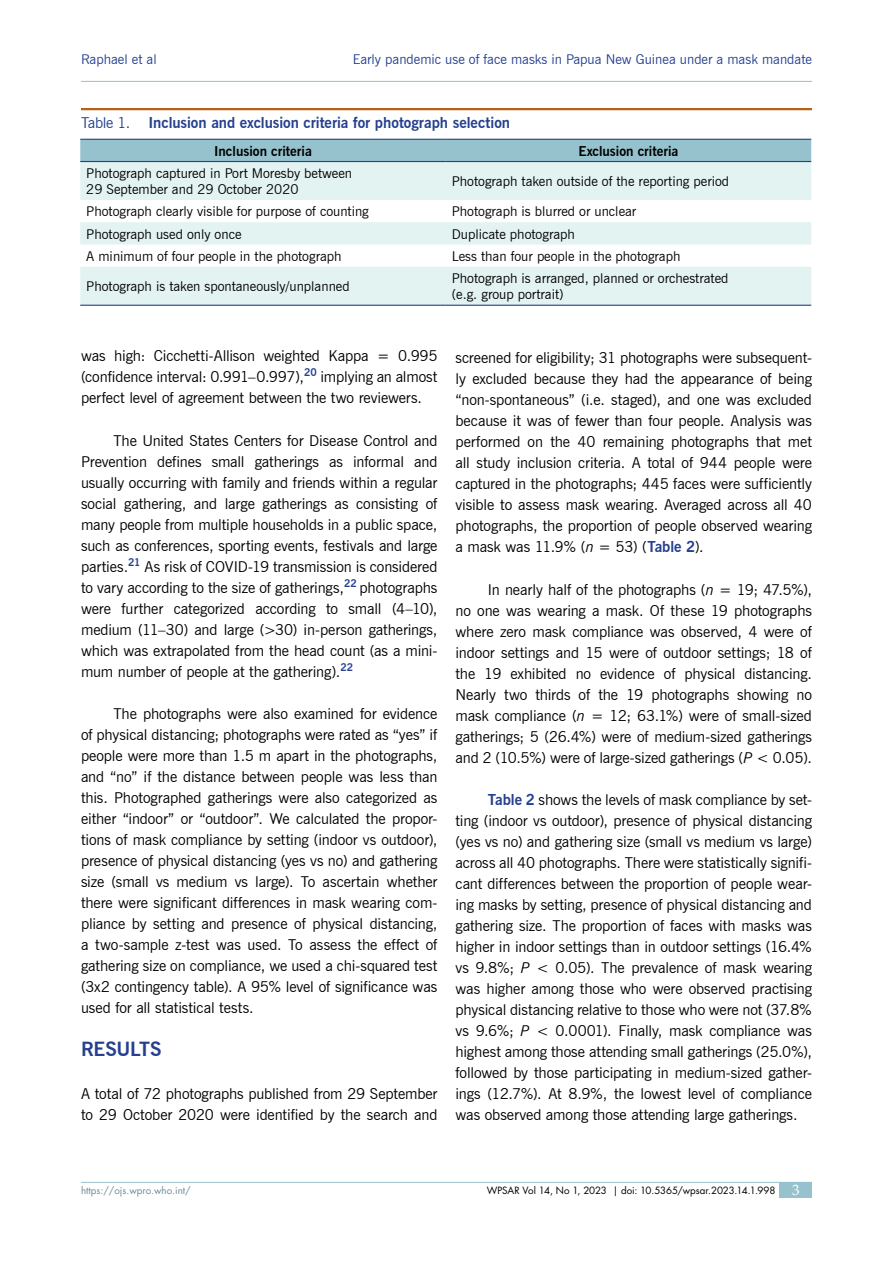
<style>
.page{position:relative;width:893px;height:1263px;background:#fff}
.page>*{position:absolute;margin:0;border:0;box-sizing:border-box;transform-origin:0 0}
.t1{font:700 19.5px "News Gothic BT";letter-spacing:-.015em;color:#25408f}
.t2{font:15px/21px "News Gothic BT";letter-spacing:-.005em;color:#000;text-align:justify}
.t3{font:700 15px "News Gothic BT";color:#25408f}
.t4{font:13.5px/16.2px "News Gothic BT";color:#000}
.t5{font:13.5px "News Gothic BT";color:#25408f}
.t6{font:700 13.5px "News Gothic BT";color:#000}
.t7{font:9.75px "Futura LT";letter-spacing:-.005em;color:#000}
.t8{font:9.75px "Futura LT";color:#6b8c93}
.s1{font-weight:400}
.s2{font-style:italic}
.s3{font-weight:700;color:#25408f}
.s4{font-family:"Palatino Linotype";font-size:15px;color:#fff}
</style>
<div class="page">
<hr style="left:81px;top:1182px;width:731px;height:1px;background:#96c2cd">
<div style="left:780px;top:1182px;width:32px;height:15px;background:#96c2cd"></div>
<hr style="left:81px;top:81px;width:731px;height:1px;background:#96c2cd">
<hr style="left:81px;top:108px;width:731px;height:2px;background:#b66113">
<div style="left:80px;top:140px;width:731px;height:21px;background:#96c2cd"></div>
<svg style="left:80px;top:162px;width:731px;height:143px;fill:#e3f3f1"></svg>
<hr style="left:80px;top:139px;width:366px;height:1px;background:#25408f">
<hr style="left:446px;top:139px;width:365px;height:1px;background:#25408f">
<hr style="left:80px;top:161px;width:366px;height:1px;background:#25408f">
<hr style="left:446px;top:161px;width:365px;height:1px;background:#25408f">
<hr style="left:80px;top:305px;width:366px;height:1px;background:#25408f">
<hr style="left:446px;top:305px;width:365px;height:1px;background:#25408f">
<p class="t5" style="left:81px;top:51px;width:77px">Raphael et al</p>
<p class="t5" style="left:353px;top:51px;width:461px">Early pandemic use of face masks in Papua New Guinea under a mask mandate</p>
<p class="t3" style="left:81px;top:114px;width:431px"><span class="s1">Table 1.</span> Inclusion and exclusion criteria for photograph selection</p>
<p class="t6" style="left:214px;top:143px;width:99px">Inclusion criteria</p>
<p class="t6" style="left:579px;top:143px;width:101px">Exclusion criteria</p>
<p class="t4" style="left:86px;top:165px;width:267px">Photograph captured in Port Moresby between<br>29 September and 29 October 2020</p>
<p class="t4" style="left:452px;top:173px;width:279px">Photograph taken outside of the reporting period</p>
<p class="t4" style="left:86px;top:203px;width:284px">Photograph clearly visible for purpose of counting</p>
<p class="t4" style="left:452px;top:203px;width:186px">Photograph is blurred or unclear</p>
<p class="t4" style="left:86px;top:226px;width:157px">Photograph used only once</p>
<p class="t4" style="left:452px;top:226px;width:125px">Duplicate photograph</p>
<p class="t4" style="left:86px;top:248px;width:257px">A minimum of four people in the photograph</p>
<p class="t4" style="left:452px;top:248px;width:230px">Less than four people in the photograph</p>
<p class="t4" style="left:86px;top:278px;width:265px">Photograph is taken spontaneously/unplanned</p>
<p class="t4" style="left:452px;top:270px;width:278px">Photograph is arranged, planned or orchestrated (e.g. group portrait)</p>
<p class="t2" style="left:81px;top:345px;width:358px">was high: Cicchetti-Allison weighted Kappa = 0.995 (confidence interval: 0.991–0.997),<sup>20</sup> implying an almost perfect level of agreement between the two reviewers.</p>
<p class="t2" style="left:81px;top:430px;width:358px;text-indent:32px">The United States Centers for Disease Control and Prevention defines small gatherings as informal and usually occurring with family and friends within a regular social gathering, and large gatherings as consisting of many people from multiple households in a public space, such as conferences, sporting events, festivals and large parties.<sup>21</sup> As risk of COVID-19 transmission is considered to vary according to the size of gatherings,<sup>22</sup> photographs were further categorized according to small (4–10), medium (11–30) and large (&gt;30) in-person gatherings, which was extrapolated from the head count (as a mini&shy;mum number of people at the gathering).<sup>22</sup></p>
<p class="t2" style="left:81px;top:703px;width:358px;text-indent:32px">The photographs were also examined for evidence of physical distancing; photographs were rated as “yes” if people were more than 1.5 m apart in the photographs, and “no” if the distance between people was less than this. Photographed gatherings were also categorized as either “indoor” or “outdoor”. We calculated the propor&shy;tions of mask compliance by setting (indoor vs outdoor), presence of physical distancing (yes vs no) and gathering size (small vs medium vs large). To ascertain whether there were significant differences in mask wearing com&shy;pliance by setting and presence of physical distancing, a two-sample z-test was used. To assess the effect of gathering size on compliance, we used a chi-squared test (3x2 contingency table). A 95% level of significance was used for all statistical tests.</p>
<h1 class="t1" style="left:81px;top:1037px;width:82px">RESULTS</h1>
<p class="t2" style="left:81px;top:1082px;width:358px">A total of 72 photographs published from 29 September to 29 October 2020 were identified by the search and</p>
<p class="t2" style="left:455px;top:347px;width:358px">screened for eligibility; 31 photographs were subsequent&shy;ly excluded because they had the appearance of being “non-spontaneous” (i.e. staged), and one was excluded because it was of fewer than four people. Analysis was performed on the 40 remaining photographs that met all study inclusion criteria. A total of 944 people were captured in the photographs; 445 faces were sufficiently visible to assess mask wearing. Averaged across all 40 photographs, the proportion of people observed wearing a mask was 11.9% (<span class="s2">n</span> = 53) (<span class="s3">Table 2</span>).</p>
<p class="t2" style="left:455px;top:579px;width:358px;text-indent:32px">In nearly half of the photographs (<span class="s2">n</span> = 19; 47.5%), no one was wearing a mask. Of these 19 photographs where zero mask compliance was observed, 4 were of indoor settings and 15 were of outdoor settings; 18 of the 19 exhibited no evidence of physical distancing.<br>Nearly two thirds of the 19 photographs showing no mask compliance (<span class="s2">n</span> = 12; 63.1%) were of small-sized gatherings; 5 (26.4%) were of medium-sized gatherings and 2 (10.5%) were of large-sized gatherings (<span class="s2">P</span> &lt; 0.05).</p>
<p class="t2" style="left:455px;top:789px;width:358px;text-indent:32px"><span class="s3">Table 2</span> shows the levels of mask compliance by set&shy;ting (indoor vs outdoor), presence of physical distancing (yes vs no) and gathering size (small vs medium vs large) across all 40 photographs. There were statistically signifi&shy;cant differences between the proportion of people wear&shy;ing masks by setting, presence of physical distancing and gathering size. The proportion of faces with masks was higher in indoor settings than in outdoor settings (16.4% vs 9.8%; <span class="s2">P</span> &lt; 0.05). The prevalence of mask wearing was higher among those who were observed practising physical distancing relative to those who were not (37.8% vs 9.6%; <span class="s2">P</span> &lt; 0.0001). Finally, mask compliance was highest among those attending small gatherings (25.0%), followed by those participating in medium-sized gather&shy;ings (12.7%). At 8.9%, the lowest level of compliance was observed among those attending large gatherings.</p>
<p class="t8" style="left:81px;top:1184px;width:111px">https://ojs.wpro.who.int/</p>
<p class="t7" style="left:487px;top:1184px;width:315px">WPSAR Vol 14, No 1, 2023 | doi: 10.5365/wpsar.2023.14.1.998 <span class="s4">3</span></p>
</div>
